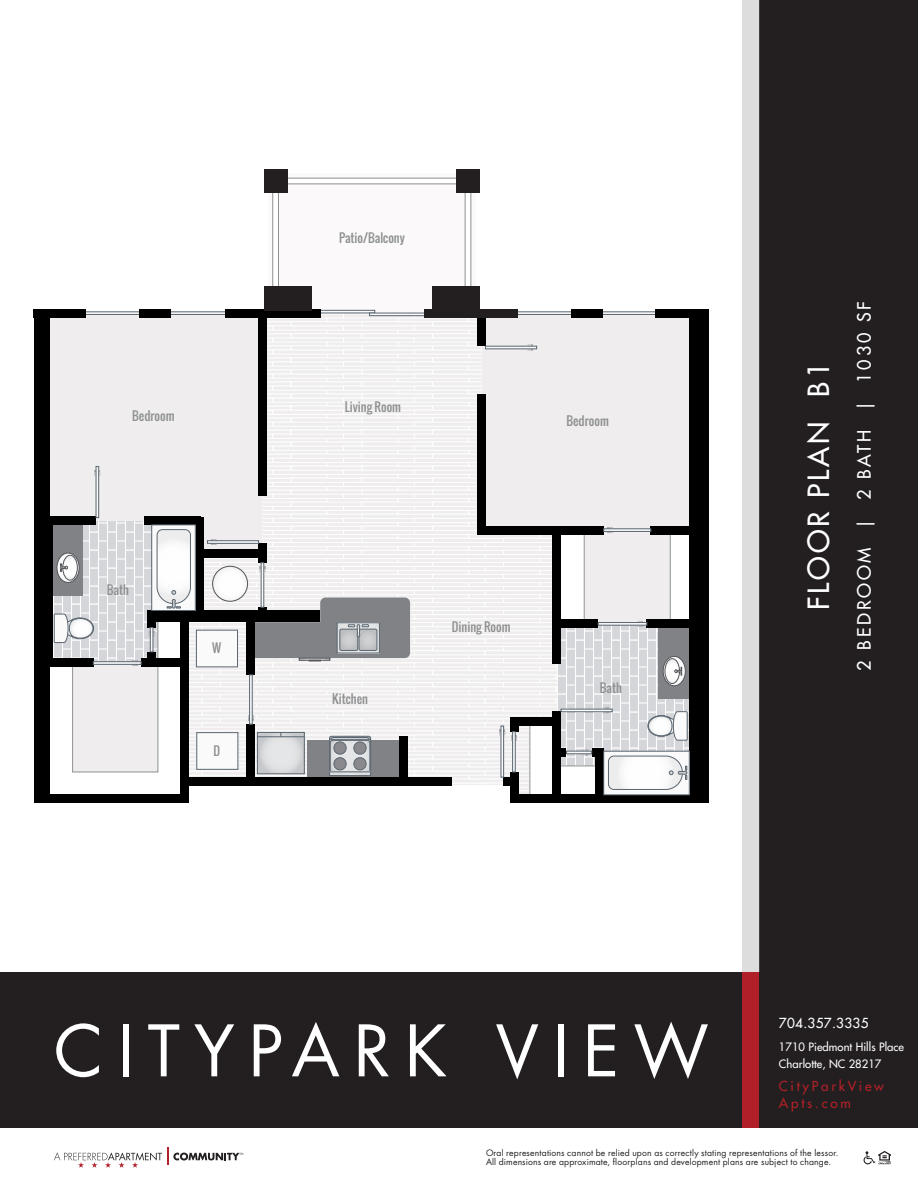
<style>
.page{position:relative;width:918px;height:1188px;background:#fff}
.page>*{position:absolute;margin:0;border:0;box-sizing:border-box;transform-origin:0 0}
.t1{font:69px "Futura";letter-spacing:.2em;color:#fff}
.t2{font:28.5px "Futura";letter-spacing:.1em;color:#fff}
.t3{font:18px "Futura";letter-spacing:.15em;color:#fff}
.t4{font:13.5px/16.5px "Futura";letter-spacing:.2em;color:#b11f28}
.t5{font:13.5px "Futura";letter-spacing:.025em;color:#fff}
.t6{font:12px "Oswald";color:#8e9091}
.t7{font:11.25px/16.5px "Futura";letter-spacing:.005em;color:#fff}
.t8{font:8.7px/9px "Futura";letter-spacing:.02em;color:#231f20}
</style>
<div class="page">
<div style="left:0;top:972px;width:918px;height:155px;background:#231f20"></div>
<div style="left:742px;top:972px;width:18px;height:155px;background:#b11f28"></div>
<div style="left:760px;top:0;width:158px;height:1127px;background:#231f20"></div>
<div style="left:742px;top:0;width:18px;height:972px;background:#ddddde"></div>
<svg style="left:54px;top:1148px;width:189px;height:20px"></svg>
<svg style="left:864px;top:1151px;width:27px;height:13px"></svg>
<svg style="left:558px;top:627px;width:131px;height:139px;background:#dadbde"></svg>
<div style="left:49px;top:315px;width:135px;height:206px;background:#efedee"></div>
<div style="left:557px;top:315px;width:132px;height:212px;background:#efedee"></div>
<div style="left:268px;top:174px;width:208px;height:139px;background:#fbf9f9"></div>
<svg style="left:184px;top:313px;width:373px;height:487px;fill:#efedee"></svg>
<div style="left:307px;top:740px;width:95px;height:38px;background:#808285"></div>
<div style="left:658px;top:622px;width:38px;height:77px;background:#808285"></div>
<div style="left:82px;top:312px;width:146px;height:3px;background:#fafafa;border:1px solid #5a6670"></div>
<div style="left:514px;top:312px;width:146px;height:3px;background:#fafafa;border:1px solid #5a6670"></div>
<div style="left:319px;top:310px;width:56px;height:3px;background:#fafafa;border:1px solid #5a6670"></div>
<div style="left:369px;top:313px;width:56px;height:3px;background:#fafafa;border:1px solid #5a6670"></div>
<div style="left:283px;top:178px;width:179px;height:6px;background:#fff"></div>
<div style="left:282px;top:178px;width:180px;height:6px;border:1px solid #8e9091"></div>
<div style="left:465px;top:182px;width:6px;height:127px;background:#fff"></div>
<div style="left:465px;top:181px;width:6px;height:128px;border:1px solid #8e9091"></div>
<div style="left:273px;top:182px;width:5px;height:127px;background:#fff"></div>
<div style="left:272px;top:181px;width:7px;height:128px;border:1px solid #8e9091"></div>
<div style="left:530px;top:722px;width:26px;height:77px;background:#fff"></div>
<div style="left:180px;top:613px;width:8px;height:190px;background:#000"></div>
<div style="left:195px;top:517px;width:8px;height:100px;background:#000"></div>
<div style="left:198px;top:549px;width:67px;height:8px;background:#000"></div>
<div style="left:184px;top:777px;width:268px;height:8px;background:#000"></div>
<div style="left:39px;top:795px;width:144px;height:8px;background:#000"></div>
<div style="left:49px;top:517px;width:47px;height:8px;background:#000"></div>
<div style="left:144px;top:517px;width:56px;height:8px;background:#000"></div>
<div style="left:147px;top:610px;width:173px;height:12px;background:#000"></div>
<div style="left:503px;top:777px;width:14px;height:8px;background:#000"></div>
<div style="left:554px;top:748px;width:12px;height:8px;background:#000"></div>
<div style="left:592px;top:748px;width:12px;height:8px;background:#000"></div>
<div style="left:517px;top:795px;width:187px;height:8px;background:#000"></div>
<div style="left:510px;top:717px;width:48px;height:8px;background:#000"></div>
<div style="left:647px;top:620px;width:57px;height:8px;background:#000"></div>
<div style="left:651px;top:526px;width:52px;height:8px;background:#000"></div>
<div style="left:554px;top:620px;width:44px;height:8px;background:#000"></div>
<div style="left:478px;top:526px;width:126px;height:8px;background:#000"></div>
<div style="left:510px;top:772px;width:8px;height:31px;background:#000"></div>
<div style="left:400px;top:736px;width:8px;height:43px;background:#000"></div>
<div style="left:246px;top:724px;width:8px;height:55px;background:#000"></div>
<div style="left:246px;top:620px;width:8px;height:55px;background:#000"></div>
<div style="left:258px;top:543px;width:8px;height:20px;background:#000"></div>
<div style="left:258px;top:314px;width:8px;height:182px;background:#000"></div>
<div style="left:225px;top:309px;width:95px;height:8px;background:#000"></div>
<div style="left:140px;top:309px;width:31px;height:8px;background:#000"></div>
<div style="left:34px;top:309px;width:52px;height:8px;background:#000"></div>
<div style="left:510px;top:719px;width:8px;height:13px;background:#000"></div>
<div style="left:553px;top:711px;width:8px;height:92px;background:#000"></div>
<div style="left:596px;top:751px;width:8px;height:49px;background:#000"></div>
<div style="left:553px;top:527px;width:8px;height:136px;background:#000"></div>
<div style="left:477px;top:394px;width:8px;height:140px;background:#000"></div>
<div style="left:477px;top:310px;width:8px;height:36px;background:#000"></div>
<div style="left:424px;top:309px;width:93px;height:8px;background:#231f20"></div>
<div style="left:571px;top:309px;width:32px;height:8px;background:#000"></div>
<div style="left:655px;top:309px;width:54px;height:8px;background:#000"></div>
<div style="left:689px;top:313px;width:20px;height:490px;background:#000"></div>
<div style="left:34px;top:311px;width:15px;height:492px;background:#000"></div>
<div style="left:432px;top:286px;width:48px;height:24px;background:#231f20"></div>
<div style="left:264px;top:286px;width:48px;height:24px;background:#231f20"></div>
<div style="left:264px;top:169px;width:24px;height:24px;background:#231f20"></div>
<div style="left:456px;top:169px;width:24px;height:24px;background:#231f20"></div>
<svg style="left:499px;top:730px;width:6px;height:5px"></svg>
<div style="left:501px;top:726px;width:3px;height:51px;border:1px solid #5a6670"></div>
<svg style="left:603px;top:707px;width:5px;height:7px"></svg>
<div style="left:561px;top:709px;width:51px;height:3px;border:1px solid #5a6670"></div>
<svg style="left:561px;top:527px;width:128px;height:100px"></svg>
<div style="left:604px;top:529px;width:47px;height:3px;background:#fafafa;border:1px solid #5a6670"></div>
<svg style="left:527px;top:345px;width:6px;height:6px"></svg>
<div style="left:485px;top:346px;width:52px;height:3px;border:1px solid #5a6670"></div>
<svg style="left:211px;top:539px;width:6px;height:6px"></svg>
<svg style="left:94px;top:470px;width:7px;height:6px"></svg>
<div style="left:96px;top:466px;width:3px;height:52px;border:1px solid #5a6670"></div>
<svg style="left:260px;top:567px;width:6px;height:5px"></svg>
<div style="left:261px;top:563px;width:3px;height:44px;background:#fafafa;border:1px solid #5a6670"></div>
<svg style="left:248px;top:715px;width:6px;height:5px"></svg>
<hr style="left:250px;top:675px;width:2px;height:49px;background:#fafafa">
<svg style="left:511px;top:736px;width:6px;height:5px"></svg>
<hr style="left:513px;top:732px;width:2px;height:40px;background:#fafafa">
<svg style="left:582px;top:750px;width:6px;height:6px"></svg>
<div style="left:566px;top:751px;width:26px;height:3px;background:#fafafa;border:1px solid #5a6670"></div>
<svg style="left:259px;top:734px;width:43px;height:38px;background:#d8d9db"></svg>
<div style="left:257px;top:732px;width:47px;height:42px;border:1px solid #5a6670"></div>
<hr style="left:257px;top:737px;width:47px;height:1px;background:#5a6670">
<svg style="left:253px;top:598px;width:157px;height:63px;background:#888a8c"></svg>
<svg style="left:49px;top:521px;width:150px;height:278px"></svg>
<svg style="left:648px;top:712px;width:39px;height:28px"></svg>
<div style="left:604px;top:751px;width:85px;height:44px;background:#fafafa"></div>
<div style="left:604px;top:751px;width:85px;height:44px;border:1px solid #5a6670"></div>
<svg style="left:608px;top:756px;width:79px;height:34px"></svg>
<svg style="left:663px;top:656px;width:22px;height:30px"></svg>
<div style="left:663px;top:656px;width:22px;height:30px;border:1px solid #54555a;border-radius:50%"></div>
<svg style="left:665px;top:659px;width:17px;height:25px"></svg>
<div style="left:196px;top:630px;width:42px;height:37px;background:#fafafa"></div>
<div style="left:196px;top:630px;width:42px;height:37px;border:1px solid #5a6670"></div>
<div style="left:197px;top:733px;width:41px;height:36px;background:#fafafa"></div>
<svg style="left:329px;top:736px;width:42px;height:36px"></svg>
<div style="left:334px;top:758px;width:12px;height:12px;background:#8a8a8e;border-radius:50%"></div>
<div style="left:334px;top:758px;width:12px;height:12px;border:1px solid #5a6670;border-radius:50%"></div>
<div style="left:334px;top:742px;width:12px;height:12px;background:#8a8a8e;border-radius:50%"></div>
<div style="left:334px;top:742px;width:12px;height:12px;border:1px solid #5a6670;border-radius:50%"></div>
<div style="left:354px;top:742px;width:12px;height:12px;background:#8a8a8e;border-radius:50%"></div>
<div style="left:354px;top:742px;width:12px;height:12px;border:1px solid #5a6670;border-radius:50%"></div>
<div style="left:354px;top:758px;width:12px;height:12px;background:#8a8a8e;border-radius:50%"></div>
<div style="left:354px;top:758px;width:12px;height:12px;border:1px solid #5a6670;border-radius:50%"></div>
<div style="left:329px;top:772px;width:42px;height:4px;border:1px solid #5a6670"></div>
<svg style="left:213px;top:566px;width:35px;height:35px"></svg>
<div style="left:213px;top:566px;width:35px;height:35px;border:1px solid #54555a;border-radius:50%"></div>
<p class="t6" style="left:339px;top:229px;width:67px">Patio/Balcony</p>
<p class="t6" style="left:345px;top:398px;width:58px">Living Room</p>
<p class="t6" style="left:132px;top:407px;width:44px">Bedroom</p>
<p class="t6" style="left:566px;top:411px;width:44px">Bedroom</p>
<p class="t6" style="left:107px;top:581px;width:24px">Bath</p>
<p class="t6" style="left:212px;top:639px;width:11px">W</p>
<p class="t6" style="left:213px;top:742px;width:8px">D</p>
<p class="t6" style="left:332px;top:690px;width:37px">Kitchen</p>
<p class="t6" style="left:452px;top:618px;width:60px">Dining Room</p>
<p class="t6" style="left:600px;top:679px;width:24px">Bath</p>
<p class="t2" style="left:801px;top:610px;width:250px;rotate:-90deg">FLOOR PLAN B1</p>
<p class="t3" style="left:853px;top:671px;width:371px;rotate:-90deg">2 BEDROOM | 2 BATH | 1030 SF</p>
<h3 class="t5" style="left:779px;top:1015px;width:91px">704.357.3335</h3>
<p class="t7" style="left:779px;top:1039px;width:127px">1710 Piedmont Hills Place<br>Charlotte, NC 28217</p>
<h3 class="t4" style="left:779px;top:1078px;width:107px">CityParkView<br>Apts.com</h3>
<p class="t8" style="left:486px;top:1149px;width:354px">Oral representations cannot be relied upon as correctly stating representations of the lessor.<br>All dimensions are approximate, floorplans and development plans are subject to change.</p>
<h1 class="t1" style="left:54px;top:1007px;width:656px">CITYPARK VIEW</h1>
</div>
